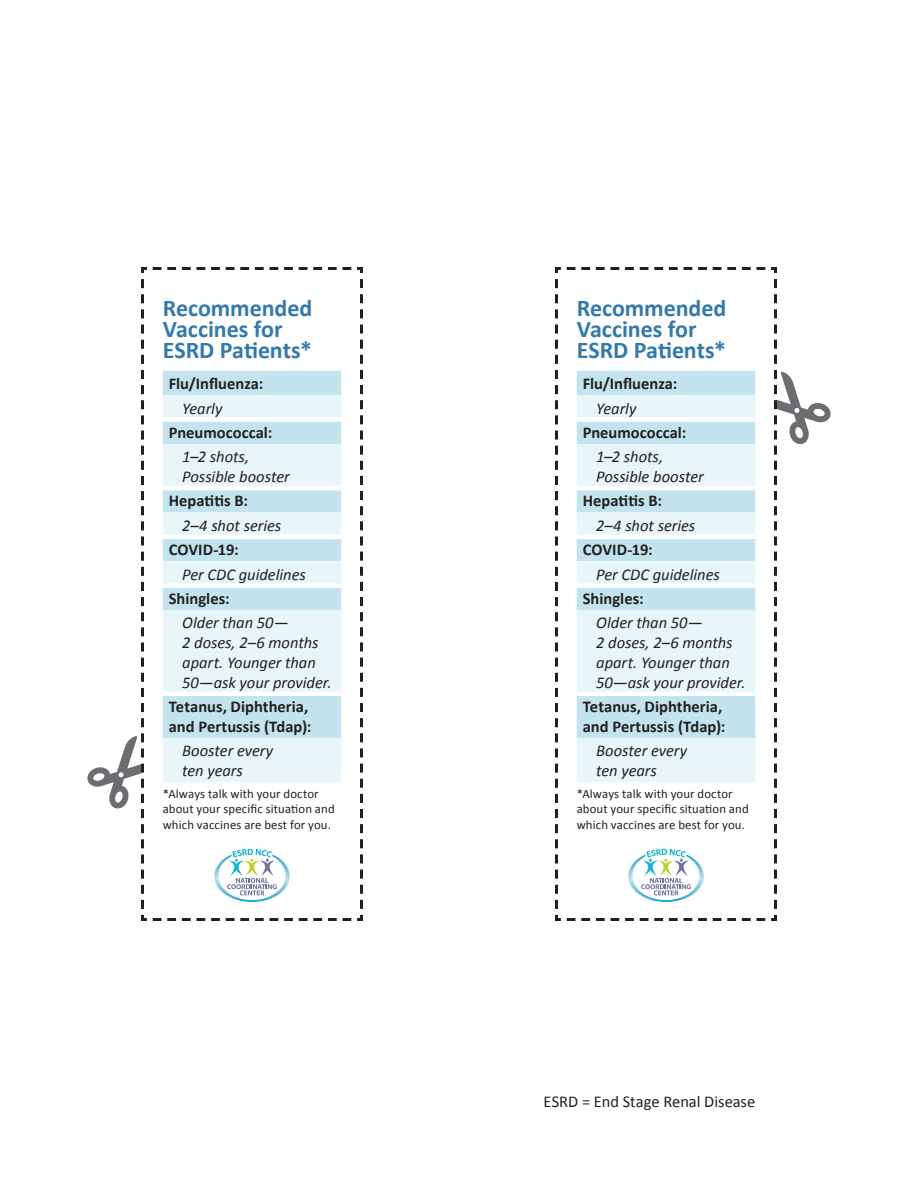
<style>
.page{position:relative;width:918px;height:1188px;background:#fff}
.page>*{position:absolute;margin:0;border:0;box-sizing:border-box;transform-origin:0 0}
.t1{font:700 24px/21px "Calibri";letter-spacing:-.005em;color:#3379aa}
.t2{font:italic 16.5px/19.8px "Calibri";letter-spacing:-.005em;color:#231f20}
.t3{font:700 16.5px/19.8px "Calibri";color:#231f20}
.t4{font:16.5px "Calibri";letter-spacing:-.005em;color:#231f20}
.t5{font:12.75px/15.3px "Calibri";letter-spacing:.01em;color:#231f20}
</style>
<div class="page">
<svg style="left:141px;top:267px;width:222px;height:654px"></svg>
<svg style="left:555px;top:267px;width:222px;height:654px"></svg>
<div style="left:577px;top:371px;width:178px;height:24px;background:#c3e4ef"></div>
<svg style="left:577px;top:395px;width:178px;height:387px;fill:#e9f6f9"></svg>
<hr style="left:577px;top:535px;width:178px;height:4px;background:#fff">
<hr style="left:577px;top:486px;width:178px;height:4px;background:#fff">
<div style="left:577px;top:417px;width:178px;height:5px;background:#fff"></div>
<div style="left:577px;top:583px;width:178px;height:5px;background:#fff"></div>
<hr style="left:577px;top:692px;width:178px;height:4px;background:#fff">
<div style="left:163px;top:371px;width:178px;height:24px;background:#c3e4ef"></div>
<svg style="left:163px;top:395px;width:178px;height:387px;fill:#e9f6f9"></svg>
<hr style="left:163px;top:535px;width:178px;height:4px;background:#fff">
<hr style="left:163px;top:486px;width:178px;height:4px;background:#fff">
<div style="left:163px;top:417px;width:178px;height:5px;background:#fff"></div>
<div style="left:163px;top:583px;width:178px;height:5px;background:#fff"></div>
<hr style="left:163px;top:692px;width:178px;height:4px;background:#fff">
<svg style="left:87px;top:279px;width:57px;height:633px"></svg>
<svg style="left:774px;top:276px;width:57px;height:633px"></svg>
<svg style="left:214px;top:849px;width:76px;height:53px"></svg>
<svg style="left:628px;top:849px;width:76px;height:53px"></svg>
<h2 class="t1" style="left:163px;top:298px;width:151px">Recommended<br>Vaccines for<br>ESRD Patients*</h2>
<p class="t3" style="left:169px;top:374px;width:96px">Flu/Influenza:</p>
<p class="t2" style="left:182px;top:398px;width:42px">Yearly</p>
<p class="t3" style="left:169px;top:423px;width:105px">Pneumococcal:</p>
<p class="t2" style="left:182px;top:446px;width:68px">1–2 shots,</p>
<p class="t2" style="left:182px;top:466px;width:109px">Possible booster</p>
<p class="t3" style="left:169px;top:491px;width:81px">Hepatitis B:</p>
<p class="t2" style="left:182px;top:515px;width:101px">2–4 shot series</p>
<p class="t3" style="left:169px;top:540px;width:72px">COVID-19:</p>
<p class="t2" style="left:182px;top:564px;width:125px">Per CDC guidelines</p>
<p class="t3" style="left:169px;top:589px;width:62px">Shingles:</p>
<p class="t2" style="left:182px;top:612px;width:108px">Older than 50—</p>
<p class="t2" style="left:182px;top:632px;width:138px">2 doses, 2–6 months</p>
<p class="t2" style="left:182px;top:652px;width:135px">apart. Younger than</p>
<p class="t2" style="left:182px;top:672px;width:151px">50—ask your provider.</p>
<p class="t3" style="left:169px;top:697px;width:141px">Tetanus, Diphtheria,</p>
<p class="t3" style="left:169px;top:717px;width:144px">and Pertussis (Tdap):</p>
<p class="t2" style="left:182px;top:740px;width:92px">Booster every</p>
<p class="t2" style="left:182px;top:760px;width:62px">ten years</p>
<p class="t5" style="left:163px;top:786px;width:173px">*Always talk with your doctor about your specific situation and which vaccines are best for you.</p>
<h1 class="t1" style="left:577px;top:298px;width:151px">Recommended<br>Vaccines for<br>ESRD Patients*</h1>
<p class="t3" style="left:583px;top:374px;width:96px">Flu/Influenza:</p>
<p class="t2" style="left:596px;top:398px;width:42px">Yearly</p>
<p class="t3" style="left:583px;top:423px;width:105px">Pneumococcal:</p>
<p class="t2" style="left:596px;top:446px;width:109px">1–2 shots,<br>Possible booster</p>
<p class="t3" style="left:583px;top:491px;width:81px">Hepatitis B:</p>
<p class="t2" style="left:596px;top:515px;width:101px">2–4 shot series</p>
<p class="t3" style="left:583px;top:540px;width:72px">COVID-19:</p>
<p class="t2" style="left:596px;top:564px;width:125px">Per CDC guidelines</p>
<p class="t3" style="left:583px;top:589px;width:62px">Shingles:</p>
<p class="t2" style="left:596px;top:612px;width:151px">Older than 50—<br>2 doses, 2–6 months apart. Younger than<br>50—ask your provider.</p>
<p class="t3" style="left:583px;top:697px;width:144px">Tetanus, Diphtheria, and Pertussis (Tdap):</p>
<p class="t2" style="left:596px;top:740px;width:92px">Booster every ten years</p>
<p class="t5" style="left:577px;top:786px;width:173px">*Always talk with your doctor about your specific situation and which vaccines are best for you.</p>
<p class="t4" style="left:544px;top:1091px;width:213px">ESRD = End Stage Renal Disease</p>
</div>
